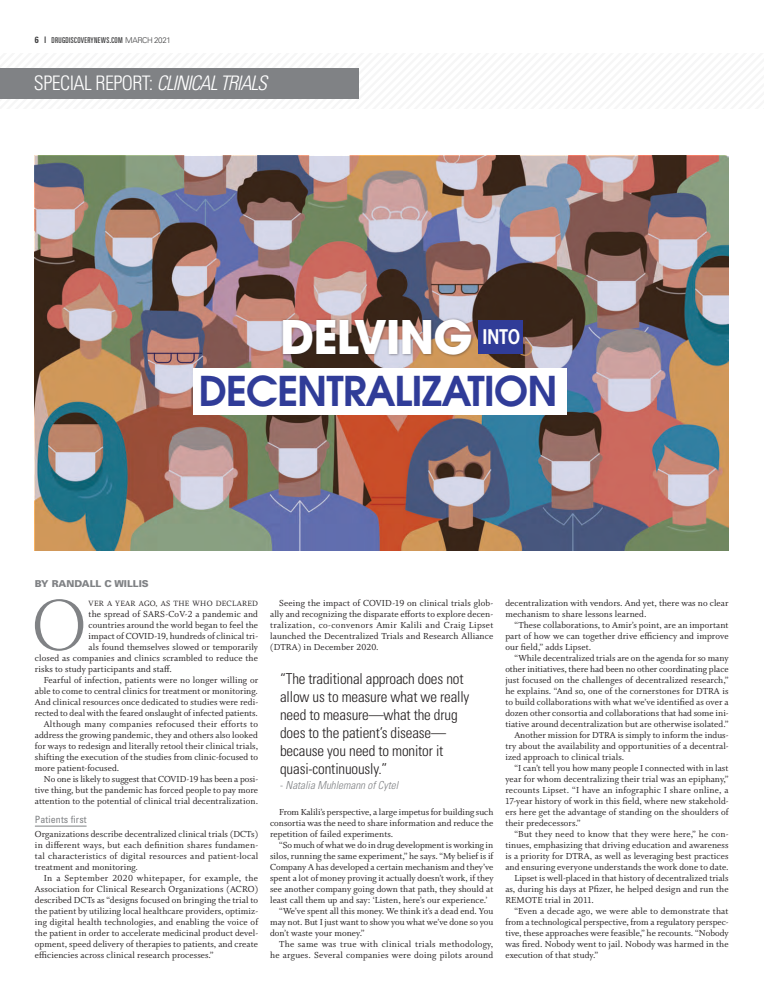
<style>
.page{position:relative;width:764px;height:1001px;background:#fff}
.page>*{position:absolute;margin:0;border:0;box-sizing:border-box;transform-origin:0 0}
._5_text-drop{font:300 76.8px "Whitman Display";color:#808285}
._5_text{font:700 45.9px "ITC Avant Garde Pro";letter-spacing:-.025em;color:#fff}
._5_text-2{font:600 40.8px "Avant Garde";letter-spacing:-.025em;color:#303c98}
._5_text-3{font:600 condensed 20.4px "Avant Garde";color:#fff}
._1_head_a-roman{font:300 condensed 20px "Univers";letter-spacing:-.025em;color:#fff}
._7_blurb_a{font:300 condensed 15px/18px "Univers";letter-spacing:-.01em;color:#231f20}
._7_blurb_a-2{font:italic 300 condensed 11px "Univers";color:#808285}
._4_crosshead{font:condensed 10px "Univers";letter-spacing:.01em;color:#808285}
._5_text-4{font:9.8px/11px "Whitman Roman Os F";letter-spacing:.01em;color:#231f20;text-align:justify}
._5_text-drop-2{font:9.8px "Whitman Roman Os F";letter-spacing:.01em;color:#231f20}
._5_text-no_indent{font:9.8px/11px "Whitman Roman Os F";letter-spacing:.02em;color:#231f20;text-align:justify}
._3_byline{font:900 9.5px "Univers";color:#808285}
._5_text-drop-3{font:8.5px "Whitman Small Caps LF";letter-spacing:.03em;color:#231f20}
._1_head_a-roman-2{font:ultra-condensed 8px "Univers";letter-spacing:.04em;color:#3e3e3f}
.s1{font-weight:700;font-stretch:condensed;font-size:9px}
.s2{font-weight:300;font-stretch:normal}
.s3{font-style:italic}
.s4{font-style:normal}
</style>
<div class="page">
<svg style="left:35px;top:156px;width:693px;height:394px;background:#8e7a77"></svg>
<hr style="left:35px;top:825px;width:52px;height:1px;background:#808285">
<svg style="left:0;top:68px;width:359px;height:31px"></svg>
<div style="left:0;top:68px;width:358px;height:30px;background:#808285"></div>
<div style="left:280px;top:317px;width:194px;height:40px;background:#231f20;opacity:.51"></div>
<div style="left:478px;top:320px;width:44px;height:33px;background:#303c98"></div>
<div style="left:192px;top:368px;width:374px;height:46px;background:#fff"></div>
<p class="_1_head_a-roman-2" style="left:35px;top:36px;width:137px"><span class="s1">6 |</span> DRUGDISCOVERYNEWS.COM <span class="s2">MARCH 2021</span></p>
<p class="_1_head_a-roman" style="left:34px;top:70px;width:235px">SPECIAL REPORT: <span class="s3">CLINICAL TRIALS</span></p>
<p class="_5_text" style="left:280px;top:306px;width:193px">DELVING</p>
<p class="_5_text-3" style="left:482px;top:324px;width:40px">INTO</p>
<p class="_5_text-2" style="left:198px;top:364px;width:361px">DECENTRALIZATION</p>
<p class="_3_byline" style="left:35px;top:577px;width:115px">BY RANDALL C WILLIS</p>
<p class="_5_text-drop" style="left:32px;top:583px;width:56px">O</p>
<p class="_5_text-drop-3" style="left:89px;top:598px;width:171px">VER A YEAR AGO, AS THE WHO DECLARED</p>
<p class="_5_text-drop-2" style="left:89px;top:608px;width:171px">the spread of SARS-CoV-2 a pandemic and</p>
<p class="_5_text-drop-2" style="left:89px;top:619px;width:171px">countries around the world began to feel the</p>
<p class="_5_text-drop-2" style="left:89px;top:630px;width:171px">impact of COVID-19, hundreds of clinical tri-</p>
<p class="_5_text-drop-2" style="left:89px;top:641px;width:171px">als found themselves slowed or temporarily</p>
<p class="_5_text-drop-2" style="left:35px;top:652px;width:224px">closed as companies and clinics scrambled to reduce the</p>
<p class="_5_text-drop-2" style="left:35px;top:663px;width:138px">risks to study participants and staff.</p>
<p class="_5_text-4" style="left:35px;top:674px;width:225px;text-indent:9px">Fearful of infection, patients were no longer willing or able to come to central clinics for treatment or monitoring.<br>And clinical resources once dedicated to studies were redi&shy;rected to deal with the feared onslaught of infected patients.</p>
<p class="_5_text-4" style="left:35px;top:718px;width:225px;text-indent:9px">Although many companies refocused their efforts to address the growing pandemic, they and others also looked for ways to redesign and literally retool their clinical trials, shifting the execution of the studies from clinic-focused to more patient-focused.</p>
<p class="_5_text-4" style="left:35px;top:773px;width:225px;text-indent:9px">No one is likely to suggest that COVID-19 has been a posi&shy;tive thing, but the pandemic has forced people to pay more attention to the potential of clinical trial decentralization.</p>
<p class="_4_crosshead" style="left:35px;top:812px;width:53px">Patients first</p>
<p class="_5_text-no_indent" style="left:35px;top:828px;width:225px">Organizations describe decentralized clinical trials (DCTs) in different ways, but each definition shares fundamen&shy;tal characteristics of digital resources and patient-local treatment and monitoring.</p>
<p class="_5_text-4" style="left:35px;top:872px;width:225px;text-indent:9px">In a September 2020 whitepaper, for example, the Association for Clinical Research Organizations (ACRO) described DCTs as “designs focused on bringing the trial to the patient by utilizing local healthcare providers, optimiz&shy;ing digital health technologies, and enabling the voice of the patient in order to accelerate medicinal product devel&shy;opment, speed delivery of therapies to patients, and create efficiencies across clinical research processes.”</p>
<p class="_5_text-4" style="left:270px;top:597px;width:225px;text-indent:9px">Seeing the impact of COVID-19 on clinical trials glob&shy;ally and recognizing the disparate efforts to explore decen&shy;tralization, co-convenors Amir Kalili and Craig Lipset launched the Decentralized Trials and Research Alliance (DTRA) in December 2020.</p>
<p class="_7_blurb_a" style="left:280px;top:669px;width:191px">“The traditional approach does not allow us to measure what we really need to measure—what the drug does to the patient’s disease— because you need to monitor it quasi-continuously.”</p>
<p class="_7_blurb_a-2" style="left:280px;top:778px;width:119px"><span class="s4">-</span> Natalia Muhlemann of Cytel</p>
<p class="_5_text-4" style="left:270px;top:806px;width:225px;text-indent:9px">From Kalili’s perspective, a large impetus for building such consortia was the need to share information and reduce the repetition of failed experiments.</p>
<p class="_5_text-4" style="left:270px;top:839px;width:225px;text-indent:9px">“So much of what we do in drug development is working in silos, running the same experiment,” he says. “My belief is if Company A has developed a certain mechanism and they’ve spent a lot of money proving it actually doesn’t work, if they see another company going down that path, they should at least call them up and say: ‘Listen, here’s our experience.’</p>
<p class="_5_text-4" style="left:270px;top:905px;width:224px;text-indent:9px">“We’ve spent all this money. We think it’s a dead end. You may not. But I just want to show you what we’ve done so you don’t waste your money.”</p>
<p class="_5_text-4" style="left:270px;top:938px;width:225px;text-align:right">The same was true with clinical trials methodology, he argues. Several companies were doing pilots around</p>
<p class="_5_text-4" style="left:505px;top:597px;width:225px">decentralization with vendors. And yet, there was no clear mechanism to share lessons learned.</p>
<p class="_5_text-4" style="left:505px;top:619px;width:225px;text-indent:9px">“These collaborations, to Amir’s point, are an important part of how we can together drive efficiency and improve our field,” adds Lipset.</p>
<p class="_5_text-4" style="left:505px;top:652px;width:225px;text-indent:9px">“While decentralized trials are on the agenda for so many other initiatives, there had been no other coordinating place just focused on the challenges of decentralized research,” he explains. “And so, one of the cornerstones for DTRA is to build collaborations with what we’ve identified as over a dozen other consortia and collaborations that had some ini&shy;tiative around decentralization but are otherwise isolated.”</p>
<p class="_5_text-4" style="left:505px;top:729px;width:225px;text-indent:9px">Another mission for DTRA is simply to inform the indus&shy;try about the availability and opportunities of a decentral&shy;ized approach to clinical trials.</p>
<p class="_5_text-4" style="left:505px;top:762px;width:225px;text-indent:9px">“I can’t tell you how many people I connected with in last year for whom decentralizing their trial was an epiphany,” recounts Lipset. “I have an infographic I share online, a 17-year history of work in this field, where new stakehold&shy;ers here get the advantage of standing on the shoulders of their predecessors.”</p>
<p class="_5_text-4" style="left:505px;top:828px;width:225px;text-indent:9px">“But they need to know that they were here,” he con&shy;tinues, emphasizing that driving education and awareness is a priority for DTRA, as well as leveraging best practices and ensuring everyone understands the work done to date.</p>
<p class="_5_text-4" style="left:505px;top:872px;width:225px;text-indent:9px">Lipset is well-placed in that history of decentralized trials as, during his days at Pfizer, he helped design and run the REMOTE trial in 2011.</p>
<p class="_5_text-4" style="left:505px;top:905px;width:225px;text-indent:9px">“Even a decade ago, we were able to demonstrate that from a technological perspective, from a regulatory perspec&shy;tive, these approaches were feasible,” he recounts. “Nobody was fired. Nobody went to jail. Nobody was harmed in the execution of that study.”</p>
</div>
